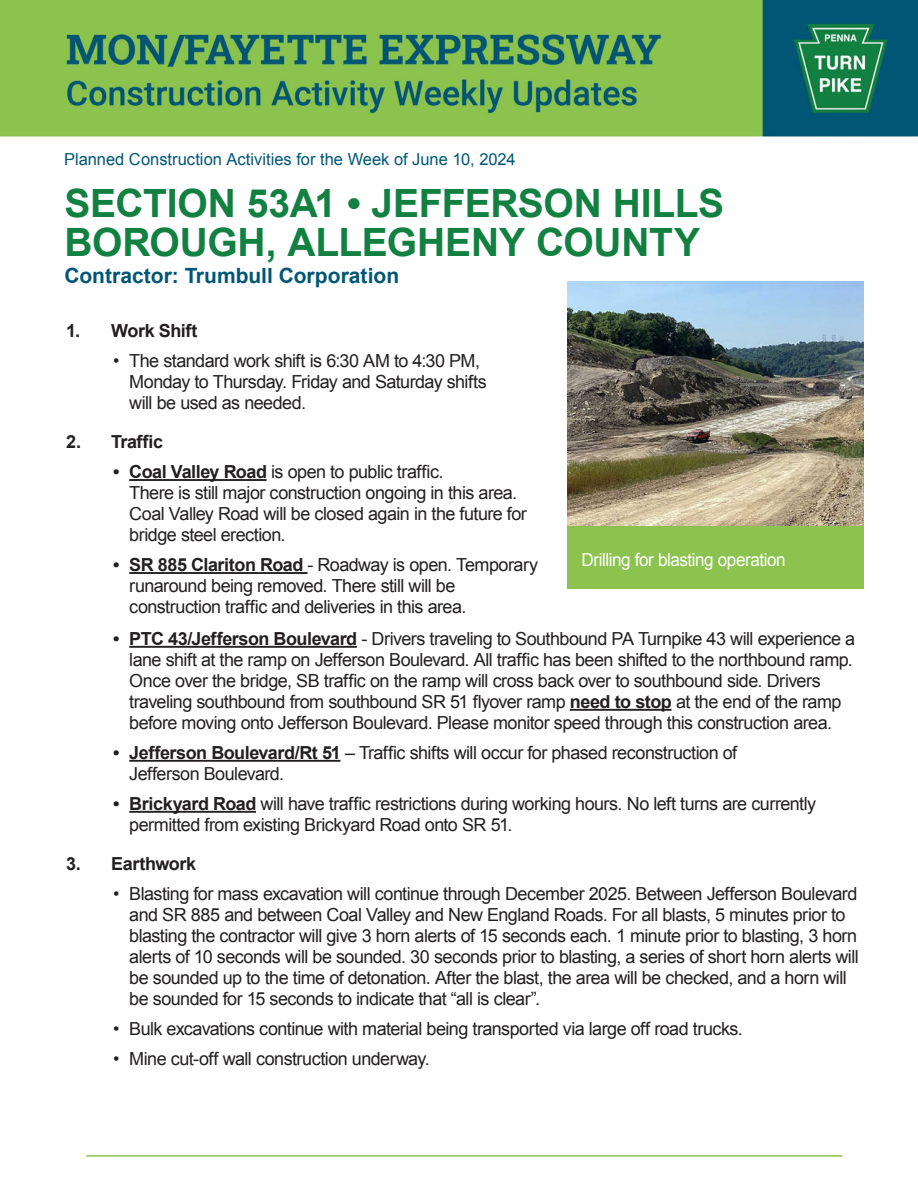
<style>
.page{position:relative;width:918px;height:1188px;background:#fff}
.page>*{position:absolute;margin:0;border:0;box-sizing:border-box;transform-origin:0 0}
.t1{font:700 39px "Arial";letter-spacing:-.005em;color:#128041}
.t2{font:700 21px "Arial";color:#005675}
.t3{font:18px/21px "Arial";letter-spacing:-.03em;color:#231f20}
.t4{font:700 18px "Arial";letter-spacing:-.025em;color:#231f20}
.t5{font:18px "Arial";letter-spacing:-.025em;color:#fff;scale:.95 1}
.t6{font:16.5px "Arial";color:#005675}
.s1{font-weight:700}
</style>
<div class="page">
<img style="left:0;top:0;width:918px;height:153px">
<div style="left:567px;top:282px;width:296px;height:307px;background:#8cc34e"></div>
<img style="left:567px;top:282px;width:296px;height:244px">
<hr style="left:86px;top:1155px;width:756px;height:2px;background:#8cc34e">
<hr style="left:129px;top:479px;width:138px;height:2px;background:#231f20">
<hr style="left:129px;top:572px;width:179px;height:2px;background:#231f20">
<hr style="left:129px;top:646px;width:228px;height:2px;background:#231f20">
<hr style="left:570px;top:709px;width:101px;height:2px;background:#231f20">
<hr style="left:129px;top:760px;width:211px;height:2px;background:#231f20">
<hr style="left:129px;top:811px;width:127px;height:2px;background:#231f20">
<p class="t6" style="left:64px;top:148px;width:453px">Planned Construction Activities for the Week of June 10, 2024</p>
<p class="t1" style="left:64px;top:177px;width:661px">SECTION 53A1 • JEFFERSON HILLS</p>
<p class="t1" style="left:64px;top:216px;width:637px">BOROUGH, ALLEGHENY COUNTY</p>
<p class="t2" style="left:64px;top:262px;width:336px">Contractor: Trumbull Corporation</p>
<p class="t4" style="left:66px;top:319px;width:133px">1. Work Shift</p>
<p class="t3" style="left:129px;top:350px;width:359px;text-indent:-16px">• The standard work shift is 6:30 AM to 4:30 PM,<br>Monday to Thursday. Friday and Saturday shifts will be used as needed.</p>
<p class="t4" style="left:66px;top:430px;width:98px">2. Traffic</p>
<p class="t3" style="left:129px;top:461px;width:399px;text-indent:-16px"><span class="s1">• Coal Valley Road</span> is open to public traffic.<br>There is still major construction ongoing in this area.<br>Coal Valley Road will be closed again in the future for bridge steel erection.</p>
<p class="t3" style="left:129px;top:554px;width:410px;text-indent:-16px"><span class="s1">• SR 885 Clariton Road</span> - Roadway is open. Temporary runaround being removed. There still will be construction traffic and deliveries in this area.</p>
<p class="t5" style="left:581px;top:548px;width:217px">Drilling for blasting operation</p>
<p class="t3" style="left:129px;top:628px;width:727px;text-indent:-16px"><span class="s1">• PTC 43/Jefferson Boulevard</span> - Drivers traveling to Southbound PA Turnpike 43 will experience a lane shift at the ramp on Jefferson Boulevard. All traffic has been shifted to the northbound ramp.<br>Once over the bridge, SB traffic on the ramp will cross back over to southbound side. Drivers traveling southbound from southbound SR 51 flyover ramp <span class="s1">need to stop</span> at the end of the ramp before moving onto Jefferson Boulevard. Please monitor speed through this construction area.</p>
<p class="t3" style="left:129px;top:742px;width:609px;text-indent:-16px"><span class="s1">• Jefferson Boulevard/Rt 51</span> – Traffic shifts will occur for phased reconstruction of<br>Jefferson Boulevard.</p>
<p class="t3" style="left:129px;top:793px;width:688px;text-indent:-16px"><span class="s1">• Brickyard Road</span> will have traffic restrictions during working hours. No left turns are currently permitted from existing Brickyard Road onto SR 51.</p>
<p class="t4" style="left:66px;top:852px;width:131px">3. Earthwork</p>
<p class="t3" style="left:129px;top:883px;width:731px;text-indent:-16px">• Blasting for mass excavation will continue through December 2025. Between Jefferson Boulevard and SR 885 and between Coal Valley and New England Roads. For all blasts, 5 minutes prior to blasting the contractor will give 3 horn alerts of 15 seconds each. 1 minute prior to blasting, 3 horn alerts of 10 seconds will be sounded. 30 seconds prior to blasting, a series of short horn alerts will be sounded up to the time of detonation. After the blast, the area will be checked, and a horn will be sounded for 15 seconds to indicate that “all is clear”.</p>
<p class="t3" style="left:113px;top:1018px;width:631px">• Bulk excavations continue with material being transported via large off road trucks.</p>
<p class="t3" style="left:113px;top:1048px;width:318px">• Mine cut-off wall construction underway.</p>
</div>
